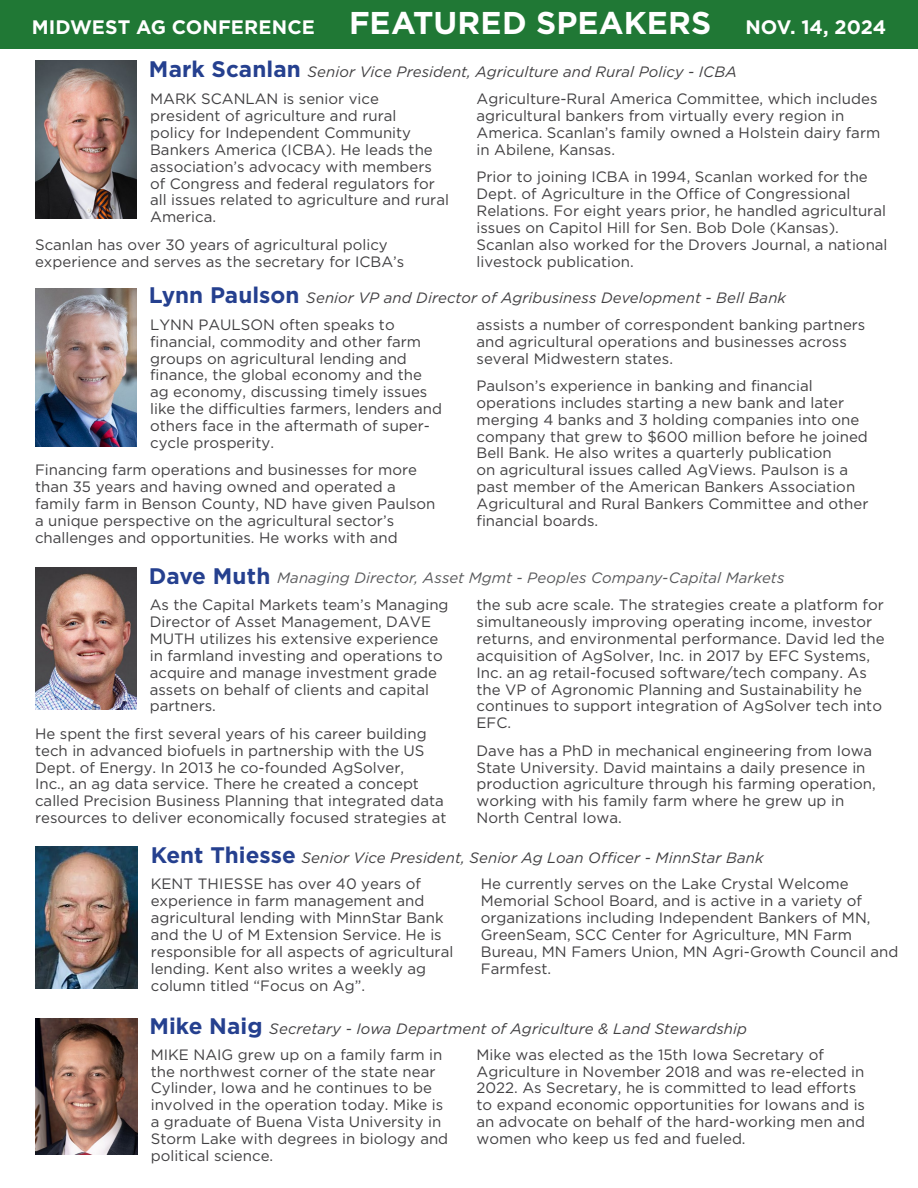
<style>
.page{position:relative;width:918px;height:1188px;background:#fff}
.page>*{position:absolute;margin:0;border:0;box-sizing:border-box;transform-origin:0 0}
.t1{font:700 19.5px "Gotham";color:#fff}
.t2{font:15px/16.8px "Gotham";color:#414042}
.t3{font:italic 15px/26.8px "Gotham";letter-spacing:.005em;color:#414042}
.t4{font:italic 15px "Gotham";letter-spacing:.005em;color:#58595b}
.s1{font-size:31.5px}
.s2{font-weight:700;font-style:normal;font-size:22.5px;color:#25408f}
.s3{font-style:normal}
</style>
<div class="page">
<div style="left:0;top:0;width:918px;height:49px;background:#207835"></div>
<img style="left:35px;top:61px;width:102px;height:157px">
<img style="left:35px;top:289px;width:102px;height:157px">
<img style="left:35px;top:568px;width:101px;height:141px">
<img style="left:36px;top:847px;width:101px;height:141px">
<img style="left:36px;top:1018px;width:101px;height:136px">
<h1 class="t1" style="left:32px;top:16px;width:856px">MIDWEST AG CONFERENCE <span class="s1">FEATURED SPEAKERS</span> NOV. 14, 2024</h1>
<p class="t3" style="left:149px;top:58px;width:589px"><span class="s2">Mark Scanlan</span> Senior Vice President, Agriculture and Rural Policy - ICBA</p>
<p class="t2" style="left:150px;top:90px;width:300px">MARK SCANLAN is senior vice president of agriculture and rural<br>policy for Independent Community<br>Bankers America (ICBA). He leads the association’s advocacy with members of Congress and federal regulators for all issues related to agriculture and rural<br>America.</p>
<p class="t2" style="left:35px;top:236px;width:371px">Scanlan has over 30 years of agricultural policy experience and serves as the secretary for ICBA’s</p>
<p class="t2" style="left:477px;top:90px;width:405px">Agriculture-Rural America Committee, which includes agricultural bankers from virtually every region in America. Scanlan’s family owned a Holstein dairy farm in Abilene, Kansas.</p>
<p class="t2" style="left:477px;top:168px;width:412px">Prior to joining ICBA in 1994, Scanlan worked for the Dept. of Agriculture in the Office of Congressional Relations. For eight years prior, he handled agricultural issues on Capitol Hill for Sen. Bob Dole (Kansas).<br>Scanlan also worked for the Drovers Journal, a national livestock publication.</p>
<p class="t3" style="left:149px;top:284px;width:639px"><span class="s2">Lynn Paulson</span> Senior VP and Director of Agribusiness Development - Bell Bank<br><span class="s3">LYNN PAULSON often speaks to</span></p>
<p class="t2" style="left:150px;top:333px;width:293px">financial, commodity and other farm groups on agricultural lending and finance, the global economy and the ag economy, discussing timely issues like the difficulties farmers, lenders and others face in the aftermath of super&shy;cycle prosperity.</p>
<p class="t2" style="left:35px;top:461px;width:402px">Financing farm operations and businesses for more than 35 years and having owned and operated a family farm in Benson County, ND have given Paulson a unique perspective on the agricultural sector’s challenges and opportunities. He works with and</p>
<p class="t2" style="left:477px;top:316px;width:390px">assists a number of correspondent banking partners and agricultural operations and businesses across several Midwestern states.</p>
<p class="t2" style="left:477px;top:377px;width:393px">Paulson’s experience in banking and financial operations includes starting a new bank and later merging 4 banks and 3 holding companies into one company that grew to $600 million before he joined Bell Bank. He also writes a quarterly publication<br>on agricultural issues called AgViews. Paulson is a past member of the American Bankers Association Agricultural and Rural Bankers Committee and other financial boards.</p>
<p class="t4" style="left:149px;top:570px;width:637px"><span class="s2">Dave Muth</span> Managing Director, Asset Mgmt - Peoples Company-Capital Markets</p>
<p class="t2" style="left:150px;top:596px;width:300px">As the Capital Markets team’s Managing Director of Asset Management, DAVE MUTH utilizes his extensive experience in farmland investing and operations to acquire and manage investment grade assets on behalf of clients and capital partners.</p>
<p class="t2" style="left:35px;top:725px;width:413px">He spent the first several years of his career building tech in advanced biofuels in partnership with the US Dept. of Energy. In 2013 he co-founded AgSolver,<br>Inc., an ag data service. There he created a concept called Precision Business Planning that integrated data resources to deliver economically focused strategies at</p>
<p class="t2" style="left:477px;top:596px;width:410px">the sub acre scale. The strategies create a platform for simultaneously improving operating income, investor returns, and environmental performance. David led the acquisition of AgSolver, Inc. in 2017 by EFC Systems, Inc. an ag retail-focused software/tech company. As the VP of Agronomic Planning and Sustainability he continues to support integration of AgSolver tech into EFC.</p>
<p class="t2" style="left:477px;top:742px;width:401px">Dave has a PhD in mechanical engineering from Iowa State University. David maintains a daily presence in production agriculture through his farming operation, working with his family farm where he grew up in North Central Iowa.</p>
<p class="t3" style="left:151px;top:844px;width:614px"><span class="s2">Kent Thiesse</span> Senior Vice President, Senior Ag Loan Officer - MinnStar Bank</p>
<p class="t2" style="left:151px;top:875px;width:304px">KENT THIESSE has over 40 years of experience in farm management and agricultural lending with MinnStar Bank and the U of M Extension Service. He is responsible for all aspects of agricultural lending. Kent also writes a weekly ag column titled “Focus on Ag”.</p>
<p class="t2" style="left:481px;top:875px;width:419px">He currently serves on the Lake Crystal Welcome Memorial School Board, and is active in a variety of organizations including Independent Bankers of MN, GreenSeam, SCC Center for Agriculture, MN Farm Bureau, MN Famers Union, MN Agri-Growth Council and Farmfest.</p>
<p class="t3" style="left:149px;top:1015px;width:599px"><span class="s2">Mike Naig</span> Secretary - Iowa Department of Agriculture &amp; Land Stewardship</p>
<p class="t2" style="left:151px;top:1046px;width:299px">MIKE NAIG grew up on a family farm in the northwest corner of the state near Cylinder, Iowa and he continues to be involved in the operation today. Mike is a graduate of Buena Vista University in Storm Lake with degrees in biology and political science.</p>
<p class="t2" style="left:477px;top:1046px;width:390px">Mike was elected as the 15th Iowa Secretary of Agriculture in November 2018 and was re-elected in 2022. As Secretary, he is committed to lead efforts to expand economic opportunities for Iowans and is an advocate on behalf of the hard-working men and women who keep us fed and fueled.</p>
</div>
